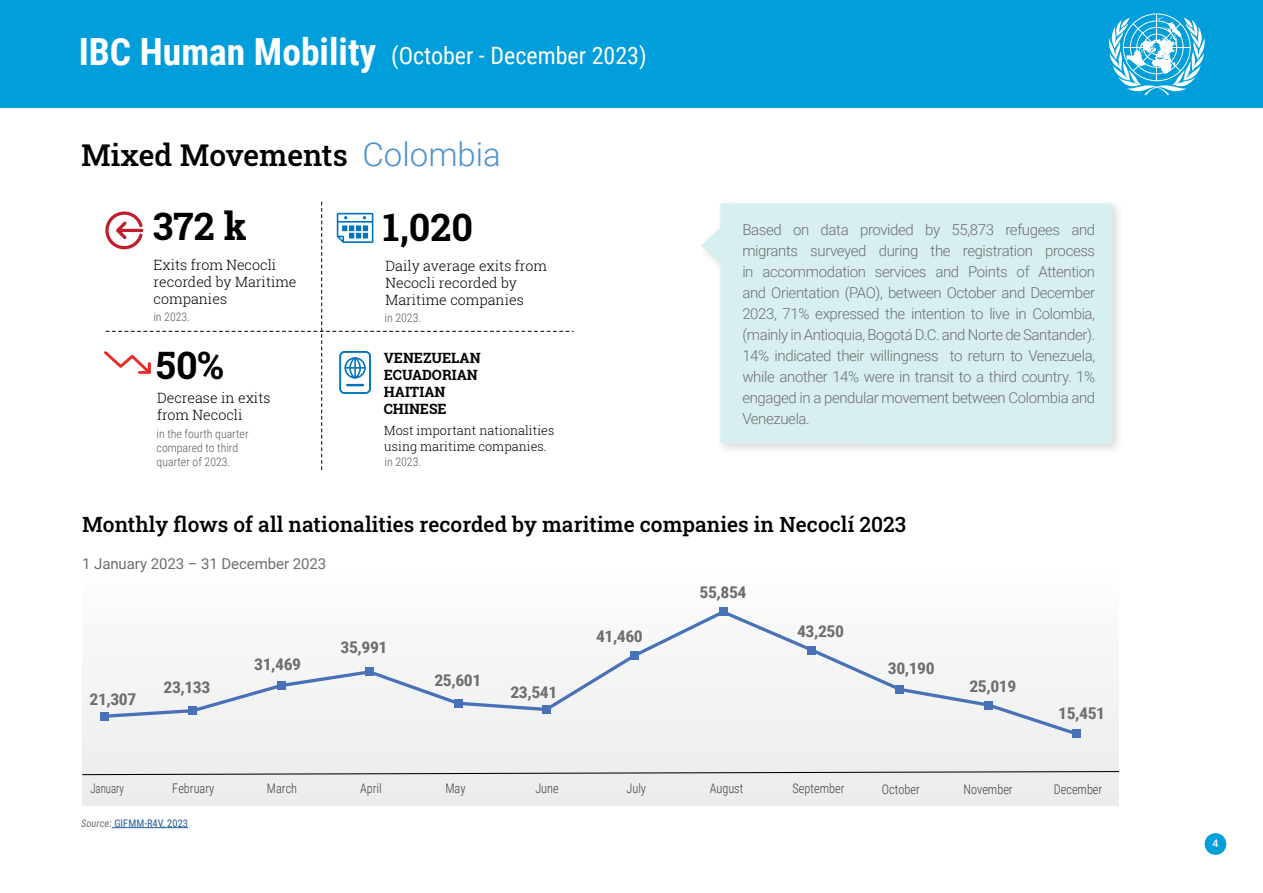
<style>
.page{position:relative;width:1263px;height:893px;background:#fff}
.page>*{position:absolute;margin:0;border:0;box-sizing:border-box;transform-origin:0 0}
.t1{font:700 37.8px "Roboto Slab";color:#000}
.t2{font:700 37.5px "Roboto Condensed";color:#fff}
.t3{font:500 30px "Roboto Slab";color:#000}
.t4{font:24px "Roboto Condensed";color:#fff}
.t5{font:500 21px "Roboto Slab";color:#000}
.t6{font:700 16.2px "Roboto Condensed";letter-spacing:-.025em;color:#6d6e71;scale:1.1 1}
.t7{font:300 15px/21px "Roboto";letter-spacing:-.025em;color:#6d6e71;text-align:justify}
.t8{font:15px "Roboto";letter-spacing:-.005em;color:#6d6e71}
.t9{font:300 14.1px/17px "Roboto Slab";color:#000}
.t10{font:700 14.1px/17px "Roboto Slab";color:#000}
.t11{font:300 13.2px "Roboto Condensed";color:#414042;scale:.93 1}
.t12{font:300 13.2px "Roboto Condensed";color:#414042;scale:.82 1}
.t13{font:300 12.6px/15.1px "Roboto Slab";color:#000}
.t14{font:300 11.85px/14.1px "Roboto Condensed";color:#58595b}
.t15{font:10.5px "Roboto Condensed";letter-spacing:.005em;color:#215e9e}
.t16{font:500 10.5px "Roboto";color:#fff}
.s1{font-family:"Roboto";font-weight:300;font-size:33px;color:#5091cd}
.s2{font-style:italic;color:#6d6e71}
</style>
<div class="page">
<div style="left:0;top:0;width:1263px;height:107px;background:#009edb"></div>
<svg style="left:1109px;top:13px;width:96px;height:82px"></svg>
<div style="left:1205px;top:833px;width:21px;height:22px;background:#009edb;border-radius:50%"></div>
<div style="left:82px;top:567px;width:1037px;height:238px;background:linear-gradient(to right,#f3f4f4,#f4f4f4)"></div>
<svg style="left:82px;top:770px;width:1037px;height:5px;background:#bbbcbc"></svg>
<div style="left:101px;top:608px;width:979px;height:130px;background:#f4f5f5"></div>
<div style="left:1073px;top:729px;width:8px;height:9px;background:#4971b8"></div>
<div style="left:984px;top:701px;width:8px;height:8px;background:#4971b8"></div>
<div style="left:896px;top:685px;width:8px;height:9px;background:#4971b8"></div>
<div style="left:807px;top:646px;width:9px;height:8px;background:#4971b8"></div>
<div style="left:719px;top:607px;width:8px;height:9px;background:#4971b8"></div>
<div style="left:631px;top:651px;width:8px;height:9px;background:#4971b8"></div>
<div style="left:542px;top:705px;width:8px;height:9px;background:#4971b8"></div>
<div style="left:454px;top:699px;width:8px;height:9px;background:#4971b8"></div>
<div style="left:365px;top:667px;width:9px;height:9px;background:#4971b8"></div>
<div style="left:277px;top:681px;width:8px;height:9px;background:#4971b8"></div>
<div style="left:189px;top:706px;width:8px;height:9px;background:#4971b8"></div>
<div style="left:100px;top:712px;width:9px;height:9px;background:#4971b8"></div>
<hr style="left:112px;top:827px;width:76px;height:1px;background:#215e9e">
<svg style="left:104px;top:201px;width:469px;height:269px"></svg>
<div style="left:697px;top:199px;width:427px;height:257px;background:#000;opacity:.15"></div>
<div style="left:701px;top:203px;width:411px;height:242px;background:#d8eff0"></div>
<h2 class="t2" style="left:79px;top:26px;width:299px">IBC Human Mobility</h2>
<h3 class="t4" style="left:391px;top:38px;width:257px">(October - December 2023)</h3>
<h3 class="t3" style="left:81px;top:135px;width:421px">Mixed Movements <span class="s1">Colombia</span></h3>
<h1 class="t1" style="left:153px;top:201px;width:96px">372 k</h1>
<p class="t9" style="left:154px;top:256px;width:144px">Exits from Necocli recorded by Maritime companies</p>
<h1 class="t1" style="left:383px;top:201px;width:92px">1,020</h1>
<p class="t9" style="left:385px;top:257px;width:163px">Daily average exits from<br>Necocli recorded by<br>Maritime companies</p>
<p class="t14" style="left:153px;top:310px;width:38px">in 2023.</p>
<p class="t14" style="left:385px;top:310px;width:38px">in 2023.</p>
<h1 class="t1" style="left:156px;top:339px;width:70px">50%</h1>
<p class="t9" style="left:157px;top:389px;width:115px">Decrease in exits from Necocli</p>
<p class="t14" style="left:157px;top:426px;width:93px">in the fourth quarter compared to third quarter of 2023.</p>
<p class="t10" style="left:384px;top:349px;width:98px">VENEZUELAN<br>ECUADORIAN<br>HAITIAN<br>CHINESE</p>
<p class="t13" style="left:384px;top:423px;width:172px">Most important nationalities using maritime companies.</p>
<p class="t14" style="left:385px;top:454px;width:38px">in 2023.</p>
<p class="t7" style="left:742px;top:218px;width:354px">Based on data provided by 55,873 refugees and migrants surveyed during the registration process in accommodation services and Points of Attention and Orientation (PAO), between October and December 2023, 71% expressed the intention to live in Colombia, (mainly in Antioquia, Bogotá D.C. and Norte de Santander).<br>14% indicated their willingness to return to Venezuela, while another 14% were in transit to a third country. 1% engaged in a pendular movement between Colombia and Venezuela.</p>
<h3 class="t5" style="left:82px;top:510px;width:826px">Monthly flows of all nationalities recorded by maritime companies in Necoclí 2023</h3>
<p class="t8" style="left:82px;top:553px;width:246px">1 January 2023 – 31 December 2023</p>
<p class="t6" style="left:89px;top:687px;width:44px">21,307</p>
<p class="t6" style="left:164px;top:676px;width:44px">23,133</p>
<p class="t6" style="left:254px;top:653px;width:44px">31,469</p>
<p class="t6" style="left:341px;top:636px;width:44px">35,991</p>
<p class="t6" style="left:434px;top:669px;width:44px">25,601</p>
<p class="t6" style="left:510px;top:680px;width:44px">23,541</p>
<p class="t6" style="left:596px;top:625px;width:44px">41,460</p>
<p class="t6" style="left:699px;top:581px;width:44px">55,854</p>
<p class="t6" style="left:797px;top:619px;width:44px">43,250</p>
<p class="t6" style="left:888px;top:657px;width:44px">30,190</p>
<p class="t6" style="left:969px;top:675px;width:44px">25,019</p>
<p class="t6" style="left:1058px;top:701px;width:44px">15,451</p>
<p class="t12" style="left:90px;top:779px;width:43px">January</p>
<p class="t11" style="left:172px;top:779px;width:47px">February</p>
<p class="t11" style="left:267px;top:779px;width:34px">March</p>
<p class="t11" style="left:360px;top:779px;width:25px">April</p>
<p class="t11" style="left:445px;top:779px;width:23px">May</p>
<p class="t11" style="left:535px;top:779px;width:27px">June</p>
<p class="t11" style="left:626px;top:779px;width:23px">July</p>
<p class="t11" style="left:710px;top:779px;width:38px">August</p>
<p class="t11" style="left:792px;top:779px;width:57px">September</p>
<p class="t11" style="left:882px;top:780px;width:42px">October</p>
<p class="t11" style="left:963px;top:780px;width:54px">November</p>
<p class="t11" style="left:1054px;top:780px;width:54px">December</p>
<p class="t15" style="left:81px;top:816px;width:109px"><span class="s2">Source:</span> GIFMM-R4V, 2023</p>
<p class="t16" style="left:1212px;top:836px;width:7px">4</p>
</div>
